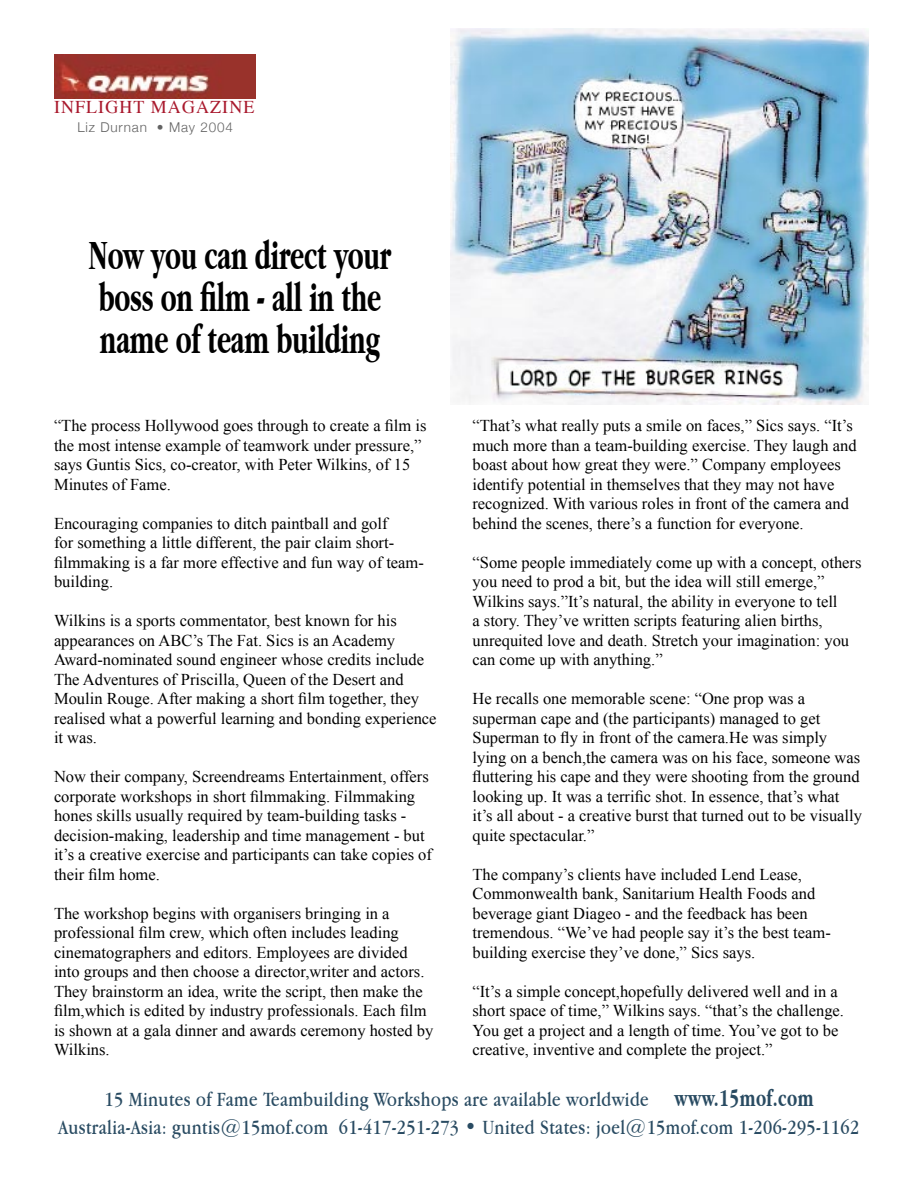
<style>
.page{position:relative;width:918px;height:1188px;background:#fff}
.page>*{position:absolute;margin:0;border:0;box-sizing:border-box;transform-origin:0 0}
.t1{font:700 43.2px/42px "Apple Garamond";letter-spacing:-.01em;color:#000;scale:.76 1}
.t2{font:21px/28.5px "Apple Garamond";letter-spacing:.02em;color:#294b62;text-align:center}
.t3{font:18px "Times";letter-spacing:.06em;color:#a9192d}
.t4{font:16.5px/19.5px "Times New Roman";color:#000}
.t5{font:300 13.5px "Helvetica Neue";letter-spacing:.06em;color:#636363}
.s1{font-weight:700;font-size:25.05px}
</style>
<div class="page">
<img style="left:54px;top:54px;width:201px;height:45px">
<img style="left:451px;top:28px;width:417px;height:377px">
<p class="t3" style="left:54px;top:90px;width:202px">INFLIGHT MAGAZINE</p>
<p class="t5" style="left:77px;top:118px;width:157px">Liz Durnan • May 2004</p>
<h1 class="t1" style="left:89px;top:234px;width:400px">Now you can direct your boss on film - all in the name of team building</h1>
<p class="t4" style="left:54px;top:416px;width:374px">“The process Hollywood goes through to create a film is the most intense example of teamwork under pressure,” says Guntis Sics, co-creator, with Peter Wilkins, of 15<br>Minutes of Fame.</p>
<p class="t4" style="left:54px;top:513px;width:371px">Encouraging companies to ditch paintball and golf<br>for something a little different, the pair claim short&shy;filmmaking is a far more effective and fun way of team&shy;building.</p>
<p class="t4" style="left:54px;top:611px;width:384px">Wilkins is a sports commentator, best known for his appearances on ABC’s The Fat. Sics is an Academy Award-nominated sound engineer whose credits include The Adventures of Priscilla, Queen of the Desert and Moulin Rouge. After making a short film together, they realised what a powerful learning and bonding experience it was.</p>
<p class="t4" style="left:54px;top:767px;width:379px">Now their company, Screendreams Entertainment, offers corporate workshops in short filmmaking. Filmmaking hones skills usually required by team-building tasks - decision-making, leadership and time management - but it’s a creative exercise and participants can take copies of their film home.</p>
<p class="t4" style="left:54px;top:903px;width:381px">The workshop begins with organisers bringing in a professional film crew, which often includes leading cinematographers and editors. Employees are divided into groups and then choose a director,writer and actors.<br>They brainstorm an idea, write the script, then make the film,which is edited by industry professionals. Each film is shown at a gala dinner and awards ceremony hosted by Wilkins.</p>
<p class="t4" style="left:472px;top:416px;width:386px">“That’s what really puts a smile on faces,” Sics says. “It’s much more than a team-building exercise. They laugh and boast about how great they were.” Company employees identify potential in themselves that they may not have recognized. With various roles in front of the camera and behind the scenes, there’s a function for everyone.</p>
<p class="t4" style="left:472px;top:552px;width:391px">“Some people immediately come up with a concept, others you need to prod a bit, but the idea will still emerge,” Wilkins says.”It’s natural, the ability in everyone to tell<br>a story. They’ve written scripts featuring alien births, unrequited love and death. Stretch your imagination: you can come up with anything.”</p>
<p class="t4" style="left:472px;top:689px;width:391px">He recalls one memorable scene: “One prop was a superman cape and (the participants) managed to get Superman to fly in front of the camera.He was simply lying on a bench,the camera was on his face, someone was fluttering his cape and they were shooting from the ground looking up. It was a terrific shot. In essence, that’s what it’s all about - a creative burst that turned out to be visually quite spectacular.”</p>
<p class="t4" style="left:472px;top:864px;width:360px">The company’s clients have included Lend Lease, Commonwealth bank, Sanitarium Health Foods and beverage giant Diageo - and the feedback has been tremendous. “We’ve had people say it’s the best team&shy;building exercise they’ve done,” Sics says.</p>
<p class="t4" style="left:472px;top:981px;width:373px">“It’s a simple concept,hopefully delivered well and in a short space of time,” Wilkins says. “that’s the challenge.<br>You get a project and a length of time. You’ve got to be creative, inventive and complete the project.”</p>
<p class="t2" style="left:59px;top:1084px;width:802px">15 Minutes of Fame Teambuilding Workshops are available worldwide <span class="s1">www.15mof.com<br></span>Australia-Asia: guntis@15mof.com 61-417-251-273 • United States: joel@15mof.com 1-206-295-1162</p>
</div>
